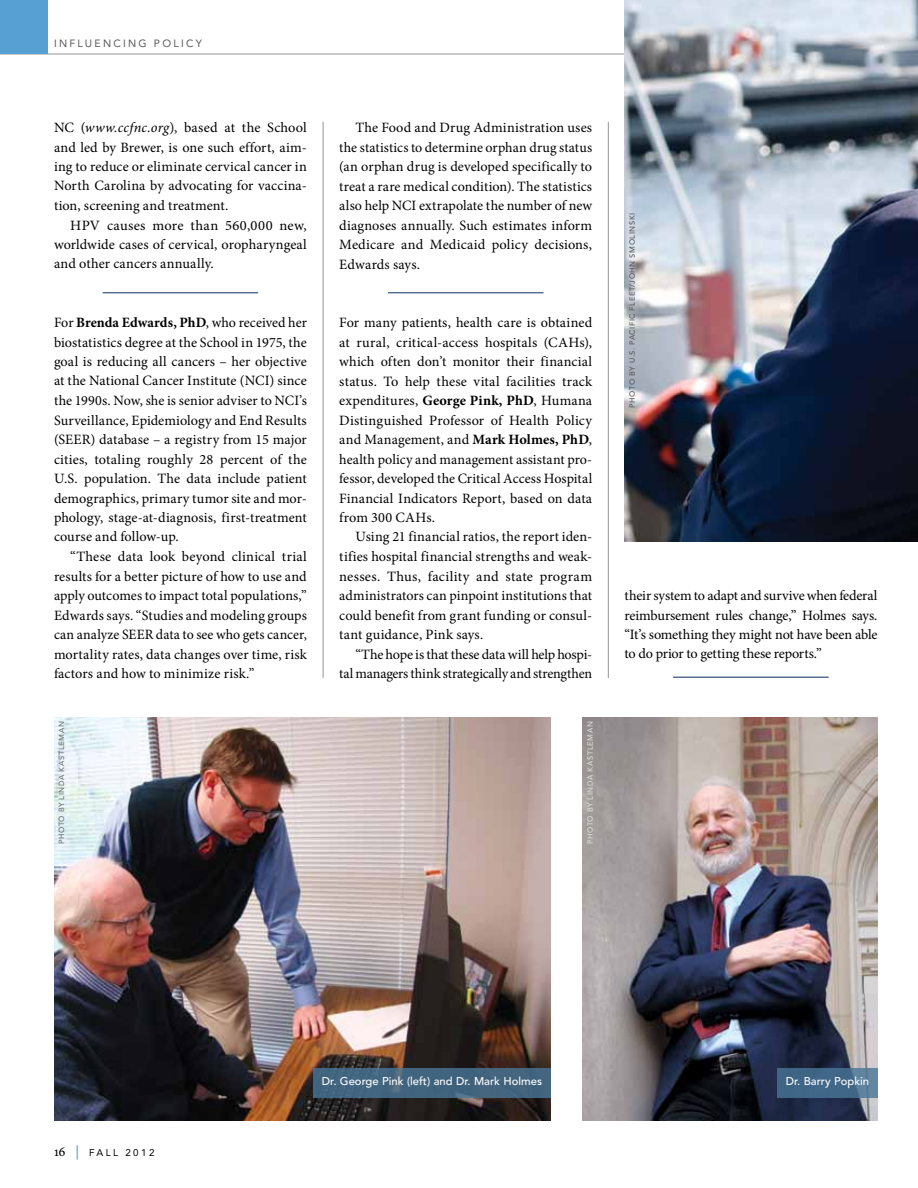
<style>
.page{position:relative;width:918px;height:1188px;background:#fff}
.page>*{position:absolute;margin:0;border:0;box-sizing:border-box;transform-origin:0 0}
.t1{font:14.25px/19.5px "Minion Pro";color:#000;text-align:justify}
.t2{font:500 11.25px "Avenir";color:#fff}
.t3{font:10.5px "Avenir";letter-spacing:.22em;color:#58595b}
.t4{font:9.75px "Avenir";letter-spacing:.25em;color:#000}
.t5{font:500 7.5px "Avenir";letter-spacing:.075em;color:#58595b}
.t6{font:500 7.5px "Avenir";letter-spacing:.08em;color:#dcddde}
.t7{font:500 7.5px "Avenir";letter-spacing:.08em;color:#6d6e71}
.s1{font-style:italic}
.s2{font-weight:700}
.s3{font-family:"Minion Pro";font-size:14.25px}
.s4{font-family:"Minion Pro";font-weight:600;font-size:14.25px;color:#56a0d3}
</style>
<div class="page">
<hr style="left:0;top:54px;width:918px;height:1px;background:#939598">
<div style="left:0;top:0;width:47px;height:54px;background:#56a0d3"></div>
<img style="left:583px;top:717px;width:294px;height:403px">
<img style="left:54px;top:717px;width:497px;height:403px">
<img style="left:625px;top:0;width:293px;height:542px">
<hr style="left:323px;top:122px;width:1px;height:556px;background:#939598">
<hr style="left:608px;top:122px;width:1px;height:556px;background:#939598">
<hr style="left:388px;top:292px;width:156px;height:1px;background:#547194">
<hr style="left:673px;top:676px;width:156px;height:2px;background:#547194">
<hr style="left:103px;top:292px;width:155px;height:1px;background:#547194">
<svg style="left:777px;top:1068px;width:101px;height:29px;background:#476c8c"></svg>
<div style="left:313px;top:1068px;width:238px;height:29px;background:#42647f"></div>
<p class="t3" style="left:54px;top:37px;width:150px">I NFLUENCI NG POLI CY</p>
<p class="t1" style="left:54px;top:118px;width:254px">NC (<span class="s1">www.ccfnc.org</span>), based at the School and led by Brewer, is one such effort, aim&shy;ing to reduce or eliminate cervical cancer in North Carolina by advocating for vaccina&shy;tion, screening and treatment.</p>
<p class="t1" style="left:54px;top:215px;width:254px;text-indent:16px">HPV causes more than 560,000 new, worldwide cases of cervical, oropharyngeal and other cancers annually.</p>
<p class="t1" style="left:54px;top:313px;width:254px">For <span class="s2">Brenda Edwards, PhD</span>, who received her biostatistics degree at the School in 1975, the goal is reducing all cancers – her objective at the National Cancer Institute (NCI) since the 1990s. Now, she is senior adviser to NCI’s Surveillance, Epidemiology and End Results (SEER) database – a registry from 15 major cities, totaling roughly 28 percent of the U.S. population. The data include patient demographics, primary tumor site and mor&shy;phology, stage-at-diagnosis, first-treatment course and follow-up.</p>
<p class="t1" style="left:54px;top:547px;width:254px;text-indent:16px">“These data look beyond clinical trial results for a better picture of how to use and apply outcomes to impact total populations,” Edwards says. “Studies and modeling groups can analyze SEER data to see who gets cancer, mortality rates, data changes over time, risk factors and how to minimize risk.”</p>
<p class="t7" style="left:57px;top:844px;width:124px;rotate:-90deg">Photo by linda kastleman</p>
<p class="t1" style="left:339px;top:118px;width:255px;text-indent:16px">The Food and Drug Administration uses the statistics to determine orphan drug status (an orphan drug is developed specifically to treat a rare medical condition). The statistics also help NCI extrapolate the number of new diagnoses annually. Such estimates inform Medicare and Medicaid policy decisions, Edwards says.</p>
<p class="t1" style="left:339px;top:313px;width:255px">For many patients, health care is obtained at rural, critical-access hospitals (CAHs), which often don’t monitor their financial status. To help these vital facilities track expenditures, <span class="s2">George Pink, PhD</span>, Humana Distinguished Professor of Health Policy and Management, and <span class="s2">Mark Holmes, PhD</span>, health policy and management assistant pro&shy;fessor, developed the Critical Access Hospital Financial Indicators Report, based on data from 300 CAHs.</p>
<p class="t1" style="left:339px;top:527px;width:254px;text-indent:16px">Using 21 financial ratios, the report iden&shy;tifies hospital financial strengths and weak&shy;nesses. Thus, facility and state program administrators can pinpoint institutions that could benefit from grant funding or consul&shy;tant guidance, Pink says.</p>
<p class="t1" style="left:339px;top:644px;width:254px;text-align:right">“The hope is that these data will help hospi&shy;tal managers think strategically and strengthen</p>
<p class="t6" style="left:586px;top:844px;width:124px;rotate:-90deg">Photo by linda kastleman</p>
<p class="t5" style="left:628px;top:408px;width:195px;rotate:-90deg">Photo by U.S. Pacific Fleet/Joh n Smoli nski</p>
<p class="t1" style="left:625px;top:586px;width:254px">their system to adapt and survive when federal reimbursement rules change,” Holmes says. “It’s something they might not have been able to do prior to getting these reports.”</p>
<p class="t4" style="left:54px;top:1147px;width:51px"><span class="s3">16</span> <span class="s4">|</span> FALL</p>
<p class="t4" style="left:125px;top:1147px;width:30px">2012</p>
<p class="t2" style="left:322px;top:1075px;width:222px">Dr. George Pink (left) and Dr. Mark Holmes</p>
<p class="t2" style="left:786px;top:1075px;width:85px">Dr. Barry Popkin</p>
</div>
